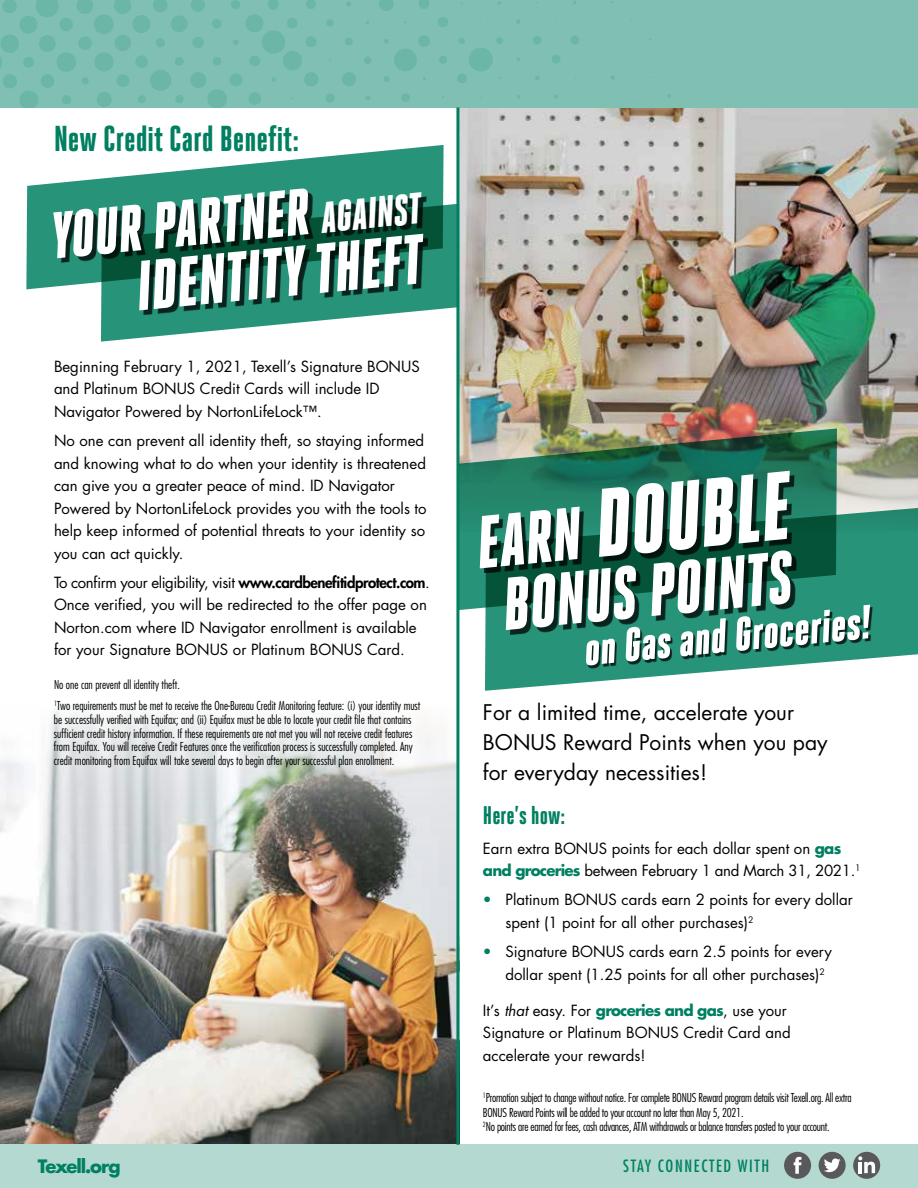
<style>
.page{position:relative;width:918px;height:1188px;background:#fff}
.page>*{position:absolute;margin:0;border:0;box-sizing:border-box;transform-origin:0 0}
.t1{font:italic 900 96.45px "Heroic Condensed";color:#fff}
.t2{font:italic 900 74.25px "Heroic Condensed";color:#fff}
.t3{font:italic 900 70.2px "Heroic Condensed";color:#fff}
.t4{font:italic 900 65.55px "Heroic Condensed";color:#fff}
.t5{font:italic 900 47.55px "Heroic Condensed";color:#fff}
.t6{font:800 36px "Heroic Condensed";color:#008061}
.t7{font:800 25.5px "Heroic Condensed";color:#008061}
.t8{font:21px/30px "Futura Std";color:#000}
.t9{font:700 18px "Futura Std";letter-spacing:-.06em;color:#008061}
.t10{font:condensed 16.5px "Futura Std";letter-spacing:.1em;color:#008061}
.t11{font:15px/22.5px "Futura Std";color:#000}
.t12{font:300 condensed 12px/13.8px "Futura Std";letter-spacing:-.02em;color:#000}
.t13{font:300 condensed 12px/20.5px "Futura Std";color:#000}
.s1{font-size:43.8px}
.s2{font-weight:800}
.s3{font-weight:700;color:#008061}
.s4{color:#008061}
.s5{font-style:italic}
</style>
<div class="page">
<img style="left:0;top:710px;width:460px;height:435px">
<div style="left:457px;top:298px;width:461px;height:639px;background:#fff"></div>
<img style="left:459px;top:107px;width:459px;height:399px">
<div style="left:0;top:0;width:918px;height:107px;background:#80c0b2"></div>
<svg style="left:326px;top:93px;width:9px;height:10px"></svg>
<svg style="left:364px;top:56px;width:8px;height:8px"></svg>
<svg style="left:326px;top:19px;width:8px;height:8px"></svg>
<svg style="left:401px;top:93px;width:9px;height:9px"></svg>
<svg style="left:345px;top:38px;width:8px;height:7px"></svg>
<svg style="left:342px;top:72px;width:14px;height:14px"></svg>
<svg style="left:366px;top:96px;width:4px;height:4px"></svg>
<svg style="left:570px;top:36px;width:9px;height:9px"></svg>
<svg style="left:611px;top:75px;width:4px;height:5px"></svg>
<svg style="left:516px;top:20px;width:4px;height:4px"></svg>
<svg style="left:533px;top:36px;width:9px;height:9px"></svg>
<svg style="left:552px;top:55px;width:9px;height:8px"></svg>
<svg style="left:667px;top:94px;width:4px;height:4px"></svg>
<svg style="left:379px;top:0;width:15px;height:11px"></svg>
<svg style="left:439px;top:56px;width:8px;height:8px"></svg>
<svg style="left:384px;top:35px;width:46px;height:47px"></svg>
<svg style="left:346px;top:1px;width:5px;height:6px"></svg>
<svg style="left:554px;top:95px;width:4px;height:4px"></svg>
<svg style="left:535px;top:76px;width:5px;height:4px"></svg>
<svg style="left:419px;top:0;width:10px;height:9px"></svg>
<svg style="left:438px;top:17px;width:10px;height:10px"></svg>
<svg style="left:457px;top:37px;width:46px;height:46px"></svg>
<svg style="left:0;top:0;width:319px;height:108px"></svg>
<div style="left:0;top:1145px;width:918px;height:43px;background:#b3d9d0"></div>
<div style="left:819px;top:1152px;width:27px;height:27px;background:#59595c;border-radius:50%"></div>
<svg style="left:824px;top:1158px;width:17px;height:14px"></svg>
<div style="left:784px;top:1152px;width:27px;height:27px;background:#59595c;border-radius:50%"></div>
<svg style="left:794px;top:1157px;width:8px;height:17px"></svg>
<svg style="left:853px;top:1152px;width:27px;height:27px"></svg>
<svg style="left:858px;top:1156px;width:17px;height:17px"></svg>
<img style="left:459px;top:428px;width:378px;height:182px">
<svg style="left:101px;top:204px;width:355px;height:138px"></svg>
<svg style="left:26px;top:145px;width:418px;height:144px;fill:#279379"></svg>
<div style="left:58px;top:193px;width:370px;height:122px;background:#000;opacity:.75"></div>
<svg style="left:485px;top:506px;width:433px;height:185px;fill:#279379"></svg>
<div style="left:510px;top:555px;width:286px;height:80px;background:#000;opacity:.75"></div>
<div style="left:484px;top:475px;width:310px;height:98px;background:#000;opacity:.75"></div>
<div style="left:588px;top:607px;width:285px;height:61px;background:#000;opacity:.75"></div>
<hr style="left:456px;top:107px;width:3px;height:1038px;background:#008061">
<h3 class="t6" style="left:54px;top:119px;width:247px">New Credit Card Benefit:</h3>
<h3 class="t4" style="left:48px;top:201px;width:372px;rotate:-6deg">YOUR PARTNER <span class="s1">AGAINST</span></h3>
<h3 class="t3" style="left:134px;top:247px;width:289px;rotate:-5deg">IDENTITY THEFT</h3>
<p class="t11" style="left:54px;top:355px;width:367px">Beginning February 1, 2021, Texell’s Signature BONUS and Platinum BONUS Credit Cards will include ID<br>Navigator Powered by NortonLifeLock™.</p>
<p class="t11" style="left:54px;top:429px;width:374px">No one can prevent all identity theft, so staying informed and knowing what to do when your identity is threatened can give you a greater peace of mind. ID Navigator Powered by NortonLifeLock provides you with the tools to help keep informed of potential threats to your identity so you can act quickly.</p>
<p class="t11" style="left:54px;top:571px;width:377px">To confirm your eligibility, visit <span class="s2">www.cardbenefitidprotect.com</span>.<br>Once verified, you will be redirected to the offer page on Norton.com where ID Navigator enrollment is available for your Signature BONUS or Platinum BONUS Card.</p>
<p class="t13" style="left:54px;top:675px;width:368px">No one can prevent all identity theft.<br><sup>1</sup>Two requirements must be met to receive the One-Bureau Credit Monitoring feature: (i) your identity must</p>
<p class="t12" style="left:54px;top:712px;width:360px;text-align:justify">be successfully verified with Equifax; and (ii) Equifax must be able to locate your credit file that contains sufficient credit history information. If these requirements are not met you will not receive credit features from Equifax. You will receive Credit Features once the verification process is successfully completed. Any credit monitoring from Equifax will take several days to begin after your successful plan enrollment.</p>
<h1 class="t1" style="left:591px;top:472px;width:197px;rotate:-6deg">DOUBLE</h1>
<h2 class="t2" style="left:475px;top:502px;width:105px;rotate:-5deg">EARN</h2>
<h2 class="t2" style="left:501px;top:563px;width:292px;rotate:-5deg">BONUS POINTS</h2>
<h3 class="t5" style="left:583px;top:622px;width:289px;rotate:-5deg">on Gas and Groceries!</h3>
<h3 class="t8" style="left:483px;top:698px;width:346px">For a limited time, accelerate your<br>BONUS Reward Points when you pay for everyday necessities!</h3>
<h3 class="t7" style="left:483px;top:802px;width:84px">Here’s how:</h3>
<p class="t11" style="left:483px;top:837px;width:379px">Earn extra BONUS points for each dollar spent on <span class="s3">gas and groceries</span> between February 1 and March 31, 2021.<sup>1</sup></p>
<p class="t11" style="left:505px;top:889px;width:349px;text-indent:-22px"><span class="s4">•</span> Platinum BONUS cards earn 2 points for every dollar spent (1 point for all other purchases)<sup>2</sup></p>
<p class="t11" style="left:505px;top:941px;width:328px;text-indent:-22px"><span class="s4">•</span> Signature BONUS cards earn 2.5 points for every dollar spent (1.25 points for all other purchases)<sup>2</sup></p>
<p class="t11" style="left:483px;top:999px;width:309px">It’s <span class="s5">that</span> easy. For <span class="s3">groceries and gas</span>, use your<br>Signature or Platinum BONUS Credit Card and accelerate your rewards!</p>
<p class="t12" style="left:483px;top:1091px;width:370px;line-height:14.4px"><sup>1</sup>Promotion subject to change without notice. For complete BONUS Reward program details visit Texell.org. All extra<br>BONUS Reward Points will be added to your account no later than May 5, 2021.<br><sup>2</sup>No points are earned for fees, cash advances, ATM withdrawals or balance transfers posted to your account.</p>
<p class="t9" style="left:38px;top:1154px;width:84px">Texell.org</p>
<p class="t10" style="left:623px;top:1156px;width:148px">STAY CONNECTED WITH</p>
</div>
